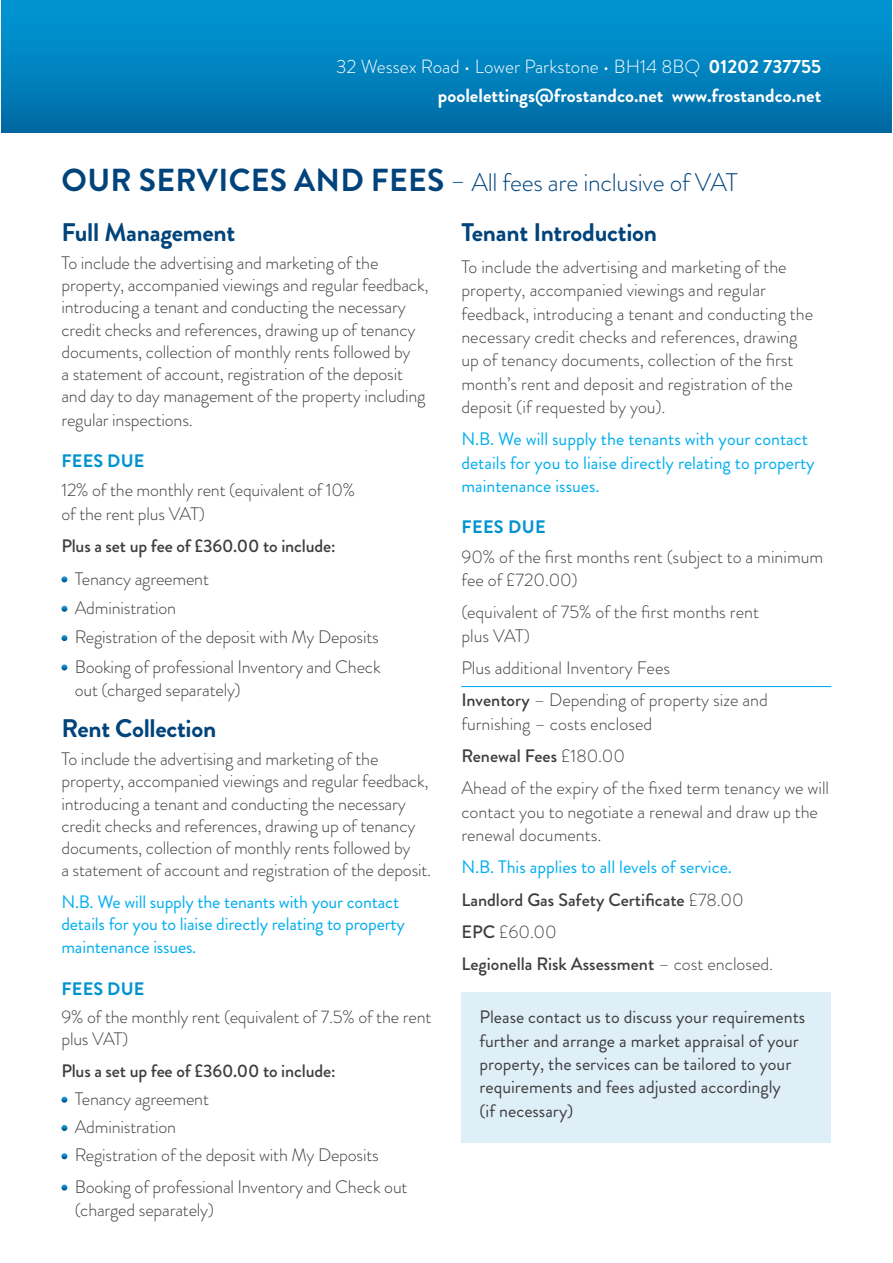
<style>
.page{position:relative;width:893px;height:1263px;background:#fff}
.page>*{position:absolute;margin:0;border:0;box-sizing:border-box;transform-origin:0 0}
.t1{font:300 25.5px/49.8px "Brandon Grotesque";letter-spacing:-.01em;color:#00447b}
.t2{font:700 25.5px "Brandon Grotesque";letter-spacing:-.01em;color:#00447b}
.t3{font:700 19.05px/29.7px "Brandon Grotesque";color:#fff;text-align:right}
.t4{font:300 18px/23.4px "Brandon Grotesque";letter-spacing:-.01em;color:#3e3e3f}
.t5{font:18px/22.8px "Brandon Grotesque";letter-spacing:-.01em;color:#00aeef}
.t6{font:500 18px/32.4px "Brandon Grotesque";letter-spacing:-.01em;color:#3e3e3f}
.t7{font:18px/23.4px "Brandon Grotesque";color:#3e3e3f}
.t8{font:700 18px "Brandon Grotesque";letter-spacing:.01em;color:#0093d0}
.s1{font-weight:300}
.s2{font-weight:700;font-size:31.8px}
.s3{font-weight:700}
.s4{font-weight:500}
.s5{font-weight:400;color:#00aeef}
</style>
<div class="page">
<div style="left:1px;top:0;width:890px;height:132px;background:linear-gradient(to bottom,#0099d7,#006ca6)"></div>
<svg style="left:61px;top:576px;width:6px;height:6px"></svg>
<svg style="left:61px;top:606px;width:6px;height:6px"></svg>
<svg style="left:61px;top:635px;width:6px;height:6px"></svg>
<svg style="left:61px;top:664px;width:6px;height:6px"></svg>
<svg style="left:61px;top:1097px;width:6px;height:6px"></svg>
<svg style="left:61px;top:1125px;width:6px;height:6px"></svg>
<svg style="left:61px;top:1153px;width:6px;height:6px"></svg>
<svg style="left:61px;top:1185px;width:6px;height:6px"></svg>
<hr style="left:461px;top:686px;width:370px;height:1px;background:#00aeef">
<div style="left:461px;top:993px;width:370px;height:150px;background:#dfeff8"></div>
<p class="t3" style="left:336px;top:54px;width:487px"><span class="s1">32 Wessex Road • Lower Parkstone • BH14 8BQ</span> 01202 737755 poolelettings@frostandco.net www.frostandco.net</p>
<h1 class="t1" style="left:61px;top:160px;width:678px"><span class="s2">OUR SERVICES AND FEES</span> – All fees are inclusive of VAT<br><span class="s3">Full Management</span></h1>
<p class="t4" style="left:61px;top:254px;width:369px;line-height:22.4px">To include the advertising and marketing of the property, accompanied viewings and regular feedback, introducing a tenant and conducting the necessary credit checks and references, drawing up of tenancy documents, collection of monthly rents followed by<br>a statement of account, registration of the deposit and day to day management of the property including regular inspections.</p>
<p class="t8" style="left:62px;top:454px;width:84px">FEES DUE</p>
<p class="t4" style="left:61px;top:481px;width:295px">12% of the monthly rent (equivalent of 10% of the rent plus VAT)</p>
<p class="t6" style="left:61px;top:532px;width:276px">Plus a set up fee of £360.00 to include:</p>
<p class="t4" style="left:75px;top:566px;width:307px;line-height:29.4px">Tenancy agreement<br>Administration<br>Registration of the deposit with My Deposits<br>Booking of professional Inventory and Check</p>
<p class="t4" style="left:75px;top:681px;width:168px">out (charged separately)</p>
<h1 class="t2" style="left:61px;top:719px;width:156px">Rent Collection</h1>
<p class="t4" style="left:61px;top:750px;width:371px;line-height:22.2px">To include the advertising and marketing of the property, accompanied viewings and regular feedback, introducing a tenant and conducting the necessary credit checks and references, drawing up of tenancy documents, collection of monthly rents followed by<br>a statement of account and registration of the deposit.</p>
<p class="t5" style="left:61px;top:892px;width:345px">N.B. We will supply the tenants with your contact details for you to liaise directly relating to property maintenance issues.</p>
<p class="t8" style="left:62px;top:982px;width:84px">FEES DUE</p>
<p class="t4" style="left:61px;top:1008px;width:371px;line-height:22.2px">9% of the monthly rent (equivalent of 7.5% of the rent plus VAT)</p>
<p class="t6" style="left:61px;top:1056px;width:275px">Plus a set up fee of £360.00 to include:</p>
<p class="t4" style="left:75px;top:1087px;width:306px;line-height:28.3px">Tenancy agreement<br>Administration<br>Registration of the deposit with My Deposits</p>
<p class="t4" style="left:75px;top:1177px;width:334px">Booking of professional Inventory and Check out (charged separately)</p>
<h1 class="t2" style="left:461px;top:222px;width:197px">Tenant Introduction</h1>
<p class="t4" style="left:461px;top:257px;width:353px">To include the advertising and marketing of the property, accompanied viewings and regular feedback, introducing a tenant and conducting the necessary credit checks and references, drawing up of tenancy documents, collection of the first month’s rent and deposit and registration of the deposit (if requested by you).</p>
<p class="t5" style="left:461px;top:430px;width:355px;line-height:23.4px">N.B. We will supply the tenants with your contact details for you to liaise directly relating to property maintenance issues.</p>
<p class="t8" style="left:461px;top:520px;width:86px">FEES DUE</p>
<p class="t4" style="left:461px;top:547px;width:363px">90% of the first months rent (subject to a minimum fee of £720.00)</p>
<p class="t4" style="left:461px;top:603px;width:299px">(equivalent of 75% of the first months rent plus VAT)</p>
<p class="t4" style="left:461px;top:654px;width:308px;line-height:32.4px">Plus additional Inventory Fees<br><span class="s4">Inventory</span> – Depending of property size and</p>
<p class="t4" style="left:461px;top:710px;width:369px;line-height:32.4px">furnishing – costs enclosed<br><span class="s4">Renewal Fees</span> £180.00<br>Ahead of the expiry of the fixed term tenancy we will</p>
<p class="t4" style="left:461px;top:802px;width:358px">contact you to negotiate a renewal and draw up the renewal documents.</p>
<p class="t6" style="left:461px;top:853px;width:313px"><span class="s5">N.B. This applies to all levels of service.<br></span>Landlord Gas Safety Certificate <span class="s1">£78.00<br></span>EPC <span class="s1">£60.00<br></span>Legionella Risk Assessment <span class="s1">– cost enclosed.</span></p>
<p class="t7" style="left:479px;top:1008px;width:327px">Please contact us to discuss your requirements further and arrange a market appraisal of your property, the services can be tailored to your requirements and fees adjusted accordingly<br>(if necessary)</p>
</div>
